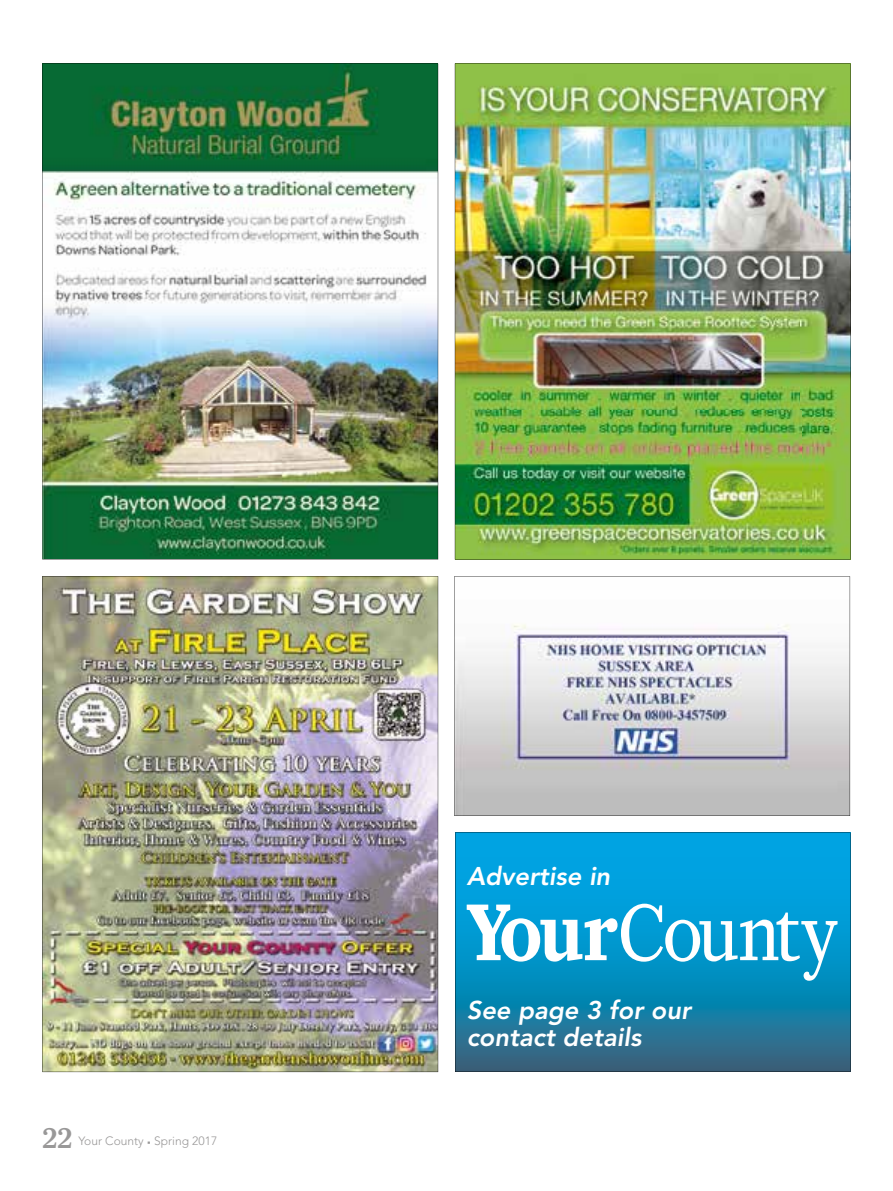
<style>
.page{position:relative;width:893px;height:1191px;background:#fff}
.page>*{position:absolute;margin:0;border:0;box-sizing:border-box;transform-origin:0 0}
.t1{font:500 30px "Caponi Text";color:#999898}
.t2{font:italic 800 25.5px/27px "Avenir LT Std";color:#fff}
.t3{font:300 12px "Avenir LT Std";color:#999898}
</style>
<div class="page">
<img style="left:42px;top:576px;width:396px;height:496px">
<img style="left:42px;top:64px;width:396px;height:495px">
<img style="left:455px;top:64px;width:396px;height:495px">
<svg style="left:454px;top:576px;width:396px;height:240px"></svg>
<svg style="left:455px;top:832px;width:395px;height:239px;background:#0f89b9"></svg>
<svg style="left:467px;top:903px;width:370px;height:77px"></svg>
<p class="t1" style="left:43px;top:1114px;width:31px">22</p>
<p class="t3" style="left:79px;top:1134px;width:140px">Your County Spring 2017</p>
<p class="t2" style="left:467px;top:863px;width:145px">Advertise in</p>
<p class="t2" style="left:467px;top:996px;width:226px">See page 3 for our contact details</p>
</div>
